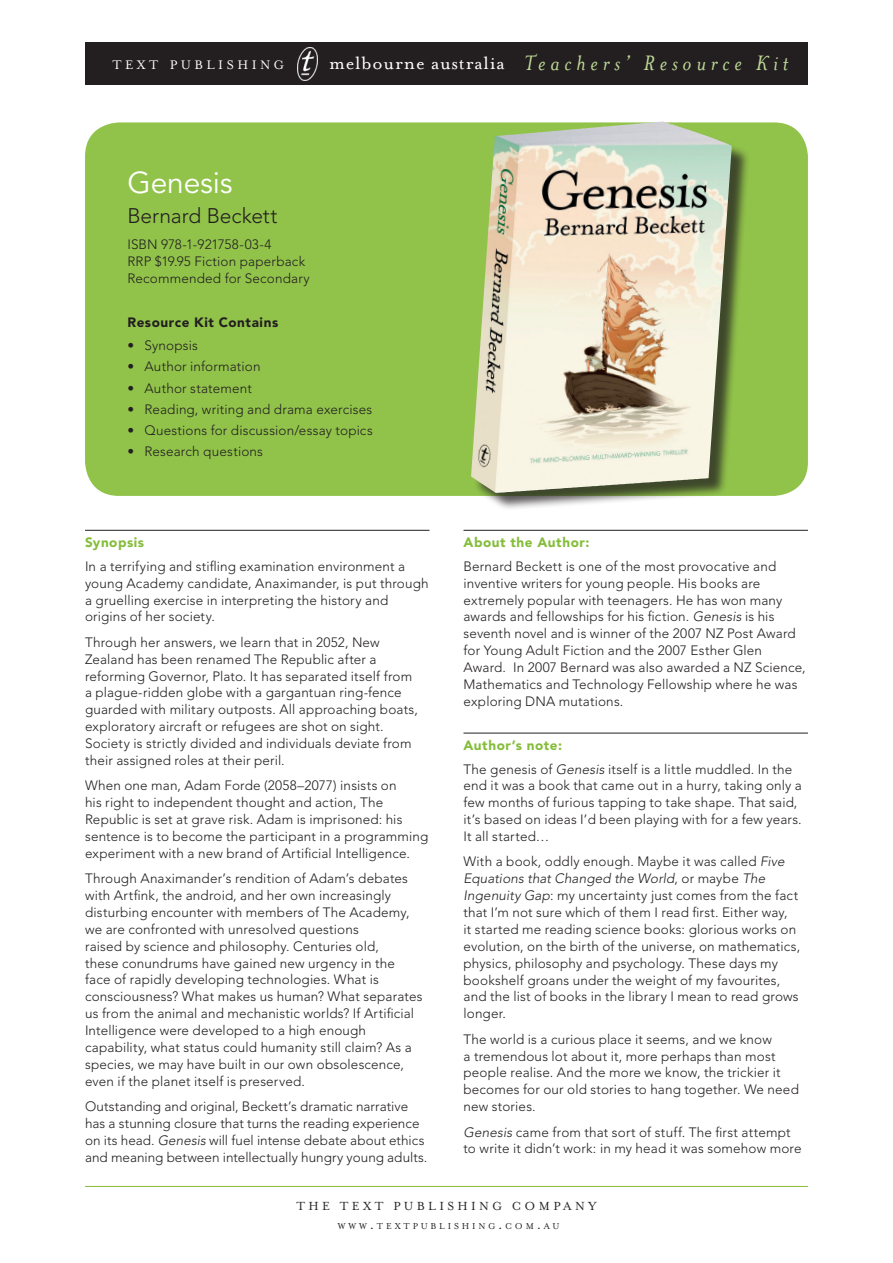
<style>
.page{position:relative;width:893px;height:1263px;background:#fff}
.page>*{position:absolute;margin:0;border:0;box-sizing:border-box;transform-origin:0 0}
.t1{font:30px "Avenir";letter-spacing:-.005em;color:#fff}
.t2{font:italic 24px "Mrs Eaves";letter-spacing:.2em;color:#bfda98}
.t3{font:300 21px "Avenir";letter-spacing:-.005em;color:#231f20}
.t4{font:14.25px "Mrs Eaves Roman";letter-spacing:.245em;color:#fff}
.t5{font:300 13.5px/16.8px "Avenir";letter-spacing:.01em;color:#231f20}
.t6{font:13.5px "Mrs Eaves Roman";letter-spacing:.25em;color:#231f20}
.t7{font:900 13.5px "Avenir";letter-spacing:.04em;color:#85bd3b}
.t8{font:900 13.5px "Avenir";letter-spacing:.04em;color:#231f20}
.t9{font:9.9px "Mrs Eaves Roman";letter-spacing:.285em;color:#231f20}
.s1{font-family:"Mrs Eaves Roman";font-style:normal;font-size:20.4px;color:#fff}
.s2{font-style:italic}
.s3{font-weight:900;color:#85bd3b}
.s4{font-size:14.1px}
</style>
<div class="page">
<div style="left:85px;top:122px;width:723px;height:374px;background:#91c34b;border-radius:34px"></div>
<div style="left:85px;top:43px;width:723px;height:42px;background:#231f20"></div>
<hr style="left:85px;top:1186px;width:723px;height:1px;background:#85bd3b">
<hr style="left:85px;top:530px;width:344px;height:1px;background:#231f20">
<hr style="left:463px;top:530px;width:345px;height:1px;background:#231f20">
<hr style="left:463px;top:733px;width:345px;height:1px;background:#231f20">
<div style="left:473px;top:124px;width:277px;height:387px;background:#231f20;opacity:.75"></div>
<img style="left:471px;top:122px;width:189px;height:367px">
<img style="left:297px;top:47px;width:21px;height:33px">
<p class="t4" style="left:112px;top:57px;width:173px">TEXT PUBLISHING</p>
<h2 class="t2" style="left:329px;top:50px;width:461px"><span class="s1">melbourne australia</span> Teachers’ Resource Kit</h2>
<h1 class="t1" style="left:128px;top:165px;width:107px">Genesis</h1>
<h3 class="t3" style="left:128px;top:204px;width:152px">Bernard Beckett</h3>
<p class="t5" style="left:128px;top:236px;width:184px">ISBN 978-1-921758-03-4<br>RRP $19.95 Fiction paperback<br>Recommended for Secondary</p>
<p class="t8" style="left:128px;top:314px;width:152px">Resource Kit Contains</p>
<p class="t5" style="left:128px;top:337px;width:72px">• Synopsis</p>
<p class="t5" style="left:128px;top:358px;width:135px">• Author information</p>
<p class="t5" style="left:128px;top:379px;width:126px">• Author statement</p>
<p class="t5" style="left:128px;top:401px;width:246px">• Reading, writing and drama exercises</p>
<p class="t5" style="left:128px;top:422px;width:247px">• Questions for discussion/essay topics</p>
<p class="t5" style="left:128px;top:443px;width:137px">• Research questions</p>
<p class="t7" style="left:85px;top:535px;width:61px">Synopsis</p>
<p class="t5" style="left:85px;top:558px;width:345px">In a terrifying and stifling examination environment a young Academy candidate, Anaximander, is put through a gruelling exercise in interpreting the history and origins of her society.</p>
<p class="t5" style="left:85px;top:634px;width:334px">Through her answers, we learn that in 2052, New Zealand has been renamed The Republic after a reforming Governor, Plato. It has separated itself from a plague-ridden globe with a gargantuan ring-fence guarded with military outposts. All approaching boats, exploratory aircraft or refugees are shot on sight.<br>Society is strictly divided and individuals deviate from their assigned roles at their peril.</p>
<p class="t5" style="left:85px;top:777px;width:345px">When one man, Adam Forde (2058–2077) insists on<br>his right to independent thought and action, The Republic is set at grave risk. Adam is imprisoned: his sentence is to become the participant in a programming experiment with a new brand of Artificial Intelligence.</p>
<p class="t5" style="left:85px;top:870px;width:339px">Through Anaximander’s rendition of Adam’s debates with Artfink, the android, and her own increasingly disturbing encounter with members of The Academy, we are confronted with unresolved questions<br>raised by science and philosophy. Centuries old,<br>these conundrums have gained new urgency in the face of rapidly developing technologies. What is consciousness? What makes us human? What separates us from the animal and mechanistic worlds? If Artificial Intelligence were developed to a high enough capability, what status could humanity still claim? As a species, we may have built in our own obsolescence, even if the planet itself is preserved.</p>
<p class="t5" style="left:85px;top:1098px;width:344px">Outstanding and original, Beckett’s dramatic narrative has a stunning closure that turns the reading experience on its head. <span class="s2">Genesis</span> will fuel intense debate about ethics and meaning between intellectually hungry young adults.</p>
<p class="t7" style="left:463px;top:535px;width:127px">About the Author:</p>
<p class="t5" style="left:463px;top:558px;width:344px">Bernard Beckett is one of the most provocative and inventive writers for young people. His books are extremely popular with teenagers. He has won many awards and fellowships for his fiction. <span class="s2">Genesis</span> is his seventh novel and is winner of the 2007 NZ Post Award for Young Adult Fiction and the 2007 Esther Glen Award. In 2007 Bernard was also awarded a NZ Science, Mathematics and Technology Fellowship where he was exploring DNA mutations.</p>
<p class="t5" style="left:463px;top:734px;width:330px;line-height:23.2px"><span class="s3">Author’s note:<br></span>The genesis of <span class="s2">Genesis</span> itself is a little muddled. In the</p>
<p class="t5" style="left:463px;top:777px;width:340px">end it was a book that came out in a hurry, taking only a few months of furious tapping to take shape. That said, it’s based on ideas I’d been playing with for a few years.<br>It all started…</p>
<p class="t5" style="left:463px;top:853px;width:338px">With a book, oddly enough. Maybe it was called <span class="s2">Five Equations that Changed the World</span>, or maybe <span class="s2">The Ingenuity Gap</span>: my uncertainty just comes from the fact that I’m not sure which of them I read first. Either way,<br>it started me reading science books: glorious works on evolution, on the birth of the universe, on mathematics, physics, philosophy and psychology. These days my bookshelf groans under the weight of my favourites, and the list of books in the library I mean to read grows longer.</p>
<p class="t5" style="left:463px;top:1030px;width:337px">The world is a curious place it seems, and we know<br>a tremendous lot about it, more perhaps than most people realise. And the more we know, the trickier it becomes for our old stories to hang together. We need new stories.</p>
<p class="t5" style="left:463px;top:1123px;width:340px"><span class="s2">Genesis</span> came from that sort of stuff. The first attempt to write it didn’t work: in my head it was somehow more</p>
<p class="t6" style="left:296px;top:1199px;width:302px">the text publishing company</p>
<p class="t9" style="left:338px;top:1221px;width:223px">WWW<span class="s4">.</span>TEXTPUBLISHING<span class="s4">.</span>COM<span class="s4">.</span>AU</p>
</div>
